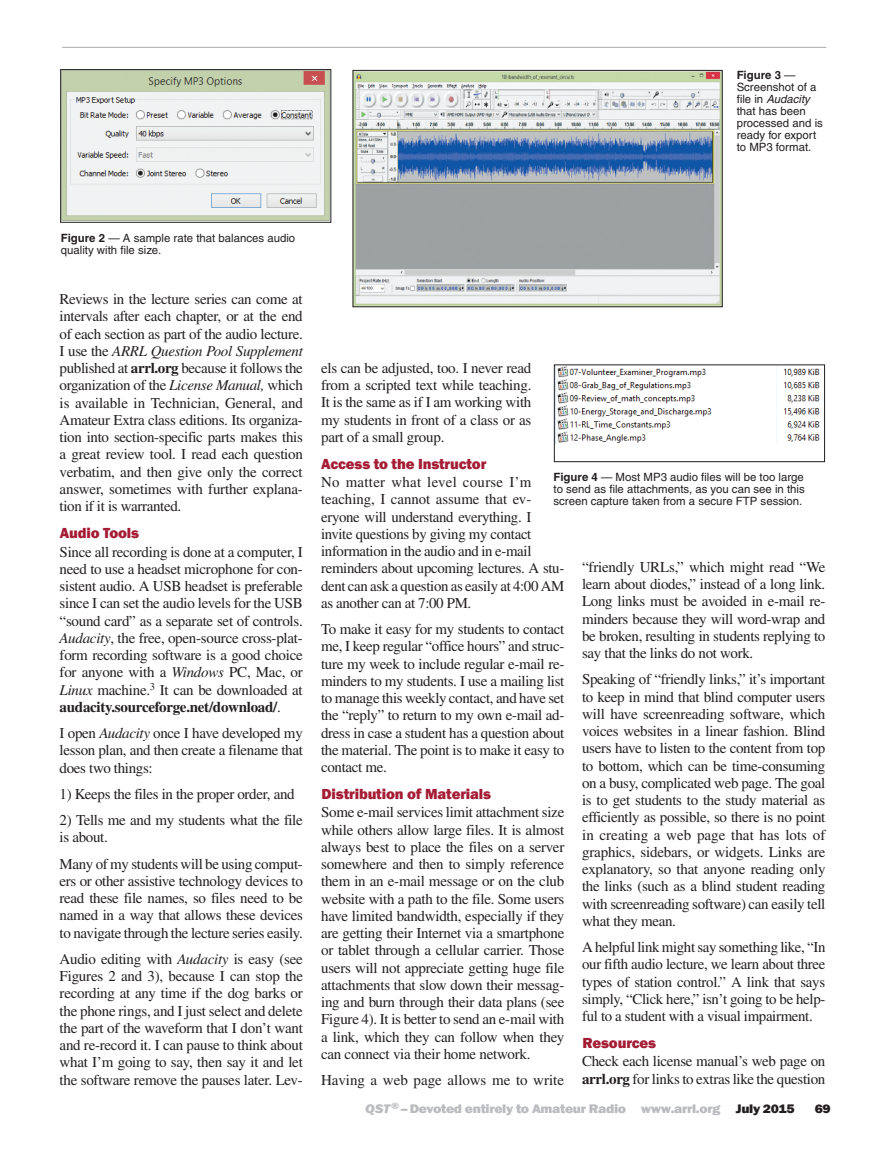
<style>
.page{position:relative;width:885px;height:1161px;background:#fff}
.page>*{position:absolute;margin:0;border:0;box-sizing:border-box;transform-origin:0 0}
.Body_Text{font:15px/17.2px "Times";letter-spacing:-.02em;color:#231f20;text-align:justify}
.Subhead_1{font:800 15px "Franklin Gothic";letter-spacing:-.01em;color:#a41d35}
.Body_Text-2{font:15px "Times";color:#231f20}
.t1{font:800 12.75px "Franklin Gothic";letter-spacing:-.025em;color:#babbbe;scale:1.1 1}
.t2{font:800 12.75px "Franklin Gothic";color:#231f20;scale:1.1 1}
.t3{font:11.4px/12px "Helvetica";color:#231f20}
.s1{font-weight:700}
.s2{font-style:italic}
.s3{color:#231f20}
</style>
<div class="page">
<hr style="left:62px;top:47px;width:764px;height:1px;background:#a8a9ad">
<img style="left:557px;top:366px;width:263px;height:78px">
<div style="left:554px;top:364px;width:270px;height:98px;border:1px solid #231f20"></div>
<img style="left:354px;top:72px;width:366px;height:233px">
<div style="left:352px;top:70px;width:370px;height:237px;border:1px solid #231f20"></div>
<img style="left:62px;top:71px;width:267px;height:150px">
<div style="left:60px;top:69px;width:271px;height:154px;border:1px solid #231f20"></div>
<p class="t3" style="left:736px;top:69px;width:88px"><span class="s1">Figure 3</span> —<br>Screenshot of a file in <span class="s2">Audacity </span>that has been processed and is ready for export to MP3 format.</p>
<p class="t3" style="left:61px;top:232px;width:236px"><span class="s1">Figure 2</span> — A sample rate that balances audio quality with file size.</p>
<p class="Body_Text" style="left:60px;top:291px;width:245px">Reviews in the lecture series can come at intervals after each chapter, or at the end of each section as part of the audio lecture.<br>I use the <span class="s2">ARRL Question Pool Supplement </span>published at <span class="s1">arrl.org</span> because it follows the organization of the <span class="s2">License Manual,</span> which is available in Technician, General, and Amateur Extra class editions. Its organiza&shy;tion into section-specific parts makes this a great review tool. I read each question verbatim, and then give only the correct answer, sometimes with further explana&shy;tion if it is warranted.</p>
<p class="Subhead_1" style="left:60px;top:523px;width:81px">Audio Tools</p>
<p class="Body_Text" style="left:60px;top:543px;width:245px">Since all recording is done at a computer, I need to use a headset microphone for con&shy;sistent audio. A USB headset is preferable since I can set the audio levels for the USB “sound card” as a separate set of controls.<br><span class="s2">Audacity</span>, the free, open-source cross-plat&shy;form recording software is a good choice for anyone with a <span class="s2">Windows</span> PC, Mac, or <span class="s2">Linux</span> machine.<sup>3</sup> It can be downloaded at <span class="s1">audacity.sourceforge.net/download/</span>.</p>
<p class="Body_Text" style="left:60px;top:724px;width:245px">I open <span class="s2">Audacity</span> once I have developed my lesson plan, and then create a filename that does two things:</p>
<p class="Body_Text" style="left:60px;top:785px;width:236px">1) Keeps the files in the proper order, and</p>
<p class="Body_Text" style="left:60px;top:811px;width:245px">2) Tells me and my students what the file is about.</p>
<p class="Body_Text" style="left:60px;top:855px;width:245px">Many of my students will be using comput&shy;ers or other assistive technology devices to read these file names, so files need to be named in a way that allows these devices to navigate through the lecture series easily.</p>
<p class="Body_Text" style="left:60px;top:950px;width:245px">Audio editing with <span class="s2">Audacity</span> is easy (see Figures 2 and 3), because I can stop the recording at any time if the dog barks or the phone rings, and I just select and delete the part of the waveform that I don’t want and re-record it. I can pause to think about what I’m going to say, then say it and let the software remove the pauses later. Lev-</p>
<p class="Body_Text" style="left:321px;top:359px;width:212px">els can be adjusted, too. I never read from a scripted text while teaching.<br>It is the same as if I am working with my students in front of a class or as part of a small group.</p>
<p class="Subhead_1" style="left:321px;top:454px;width:167px">Access to the Instructor</p>
<p class="Body_Text" style="left:321px;top:473px;width:245px;text-align:left">No matter what level course I’m teaching, I cannot assume that ev&shy;eryone will understand everything. I invite questions by giving my contact information in the audio and in e-mail reminders about upcoming lectures. A stu&shy;dent can ask a question as easily at 4:00 AM as another can at 7:00 PM.</p>
<p class="Body_Text" style="left:321px;top:620px;width:245px">To make it easy for my students to contact me, I keep regular “office hours” and struc&shy;ture my week to include regular e-mail re&shy;minders to my students. I use a mailing list to manage this weekly contact, and have set the “reply” to return to my own e-mail ad&shy;dress in case a student has a question about the material. The point is to make it easy to contact me.</p>
<p class="Subhead_1" style="left:321px;top:784px;width:171px">Distribution of Materials</p>
<p class="Body_Text" style="left:321px;top:804px;width:245px">Some e-mail services limit attachment size while others allow large files. It is almost always best to place the files on a server somewhere and then to simply reference them in an e-mail message or on the club website with a path to the file. Some users have limited bandwidth, especially if they are getting their Internet via a smartphone or tablet through a cellular carrier. Those users will not appreciate getting huge file attachments that slow down their messag&shy;ing and burn through their data plans (see Figure 4). It is better to send an e-mail with a link, which they can follow when they can connect via their home network.</p>
<p class="Body_Text-2" style="left:321px;top:1072px;width:244px">Having a web page allows me to write</p>
<p class="t3" style="left:553px;top:471px;width:253px;text-align:justify"><span class="s1">Figure 4</span> — Most MP3 audio files will be too large to send as file attachments, as you can see in this screen capture taken from a secure FTP session.</p>
<p class="Body_Text" style="left:582px;top:558px;width:245px">“friendly URLs,” which might read “We learn about diodes,” instead of a long link.<br>Long links must be avoided in e-mail re&shy;minders because they will word-wrap and be broken, resulting in students replying to say that the links do not work.</p>
<p class="Body_Text" style="left:582px;top:671px;width:245px">Speaking of “friendly links,” it’s important to keep in mind that blind computer users will have screenreading software, which voices websites in a linear fashion. Blind users have to listen to the content from top to bottom, which can be time-consuming on a busy, complicated web page. The goal is to get students to the study material as efficiently as possible, so there is no point in creating a web page that has lots of graphics, sidebars, or widgets. Links are explanatory, so that anyone reading only the links (such as a blind student reading with screenreading software) can easily tell what they mean.</p>
<p class="Body_Text" style="left:582px;top:938px;width:245px">A helpful link might say something like, “In our fifth audio lecture, we learn about three types of station control.” A link that says simply, “Click here,” isn’t going to be help&shy;ful to a student with a visual impairment.</p>
<p class="Subhead_1" style="left:582px;top:1033px;width:75px">Resources</p>
<p class="Body_Text" style="left:582px;top:1053px;width:245px">Check each license manual’s web page on <span class="s1">arrl.org</span> for links to extras like the question</p>
<p class="t1" style="left:365px;top:1101px;width:391px"><span class="s2">QST</span><sup>®</sup>– Devoted entirely to Amateur Radio www.arrl.org <span class="s3">July 2015</span></p>
<p class="t2" style="left:814px;top:1101px;width:16px">69</p>
</div>
